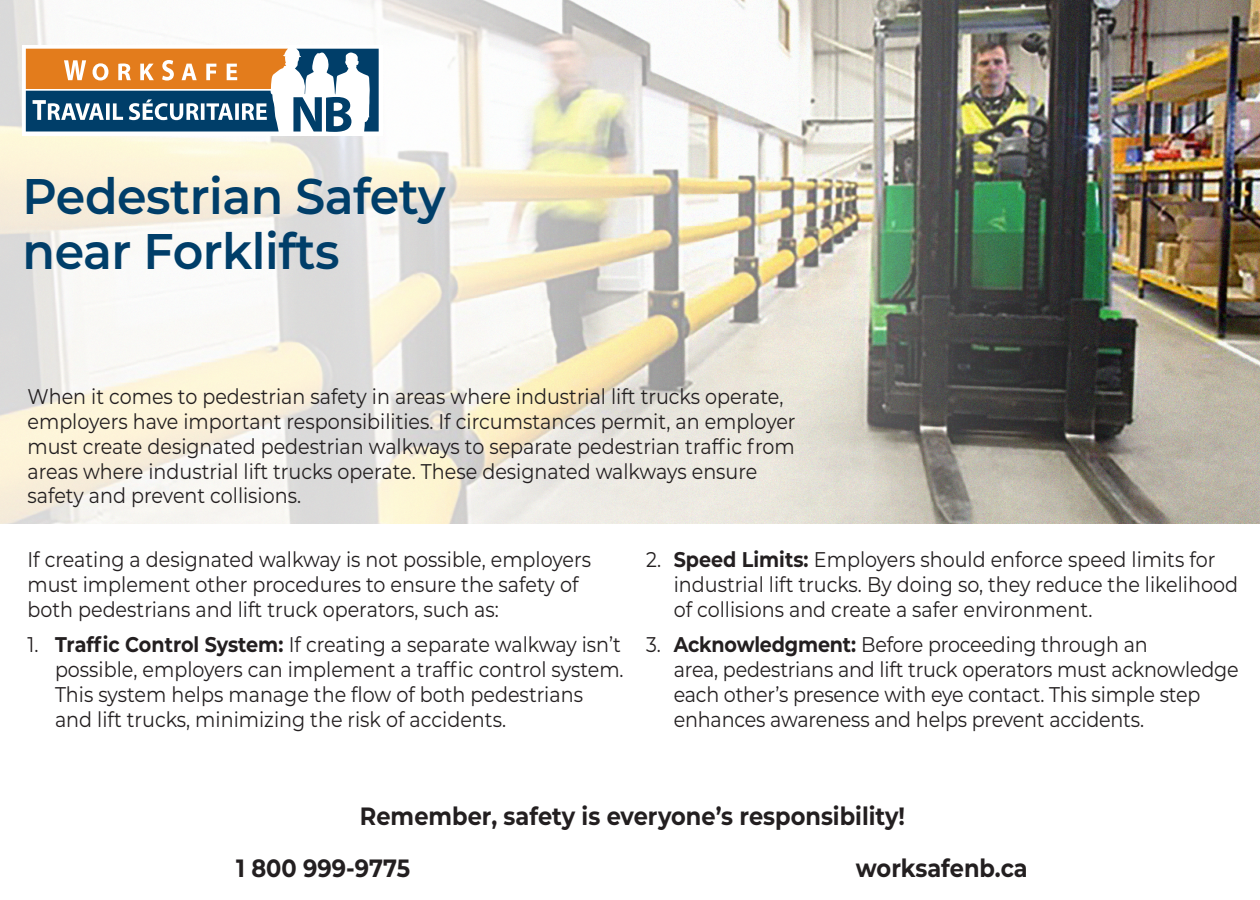
<style>
.page{position:relative;width:1260px;height:900px;background:#fff}
.page>*{position:absolute;margin:0;border:0;box-sizing:border-box;transform-origin:0 0}
.t1{font:600 50px/55px "Montserrat";letter-spacing:-.01em;color:#003e69;scale:.95 1}
.Body{font:700 25px "Montserrat";color:#231f20;scale:.9 1}
.Body-2{font:21.25px/25px "Montserrat";color:#231f20;scale:.9 1}
.s1{font-weight:700}
</style>
<div class="page">
<img style="left:0;top:0;width:1260px;height:524px">
<div style="left:22px;top:45px;width:361px;height:90px;background:linear-gradient(to right,#fff,#fff)"></div>
<svg style="left:26px;top:49px;width:353px;height:83px"></svg>
<p class="t1" style="left:22px;top:167px;width:447px">Pedestrian Safety near Forklifts</p>
<p class="Body-2" style="left:27px;top:383px;width:855px">When it comes to pedestrian safety in areas where industrial lift trucks operate, employers have important responsibilities. If circumstances permit, an employer must create designated pedestrian walkways to separate pedestrian traffic from areas where industrial lift trucks operate. These designated walkways ensure safety and prevent collisions.</p>
<p class="Body-2" style="left:28px;top:547px;width:628px">If creating a designated walkway is not possible, employers must implement other procedures to ensure the safety of both pedestrians and lift truck operators, such as:</p>
<p class="Body-2" style="left:55px;top:632px;width:633px;text-indent:-28px">1. <span class="s1">Traffic Control System:</span> If creating a separate walkway isn’t possible, employers can implement a traffic control system.<br>This system helps manage the flow of both pedestrians and lift trucks, minimizing the risk of accidents.</p>
<p class="Body-2" style="left:674px;top:547px;width:629px;text-indent:-28px">2. <span class="s1">Speed Limits:</span> Employers should enforce speed limits for industrial lift trucks. By doing so, they reduce the likelihood of collisions and create a safer environment.</p>
<p class="Body-2" style="left:674px;top:632px;width:629px;text-indent:-27px">3. <span class="s1">Acknowledgment:</span> Before proceeding through an<br>area, pedestrians and lift truck operators must acknowledge each other’s presence with eye contact. This simple step enhances awareness and helps prevent accidents.</p>
<p class="Body" style="left:360px;top:798px;width:607px">Remember, safety is everyone’s responsibility!</p>
<p class="Body" style="left:236px;top:850px;width:195px">1 800 999-9775</p>
<p class="Body" style="left:856px;top:850px;width:193px">worksafenb.ca</p>
</div>
